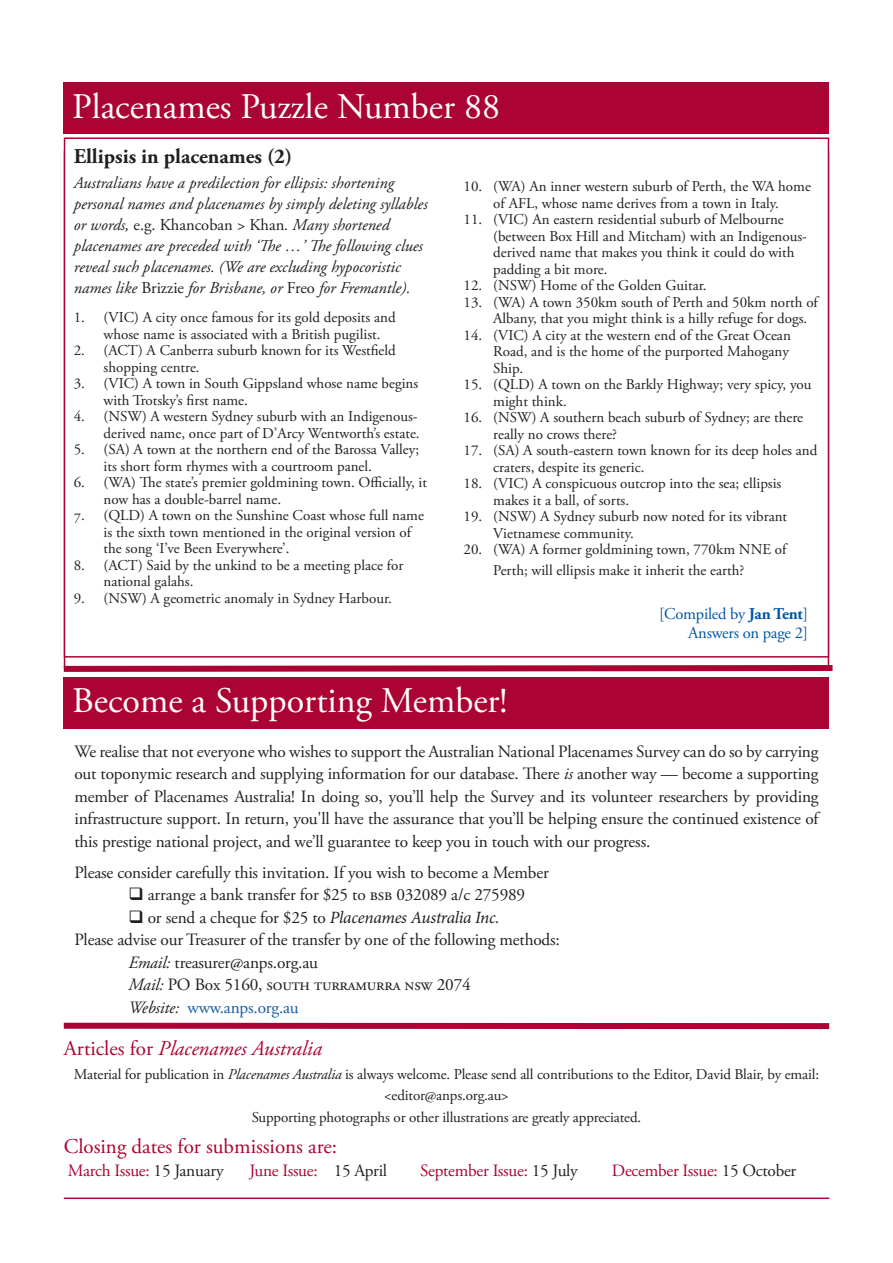
<style>
.page{position:relative;width:893px;height:1263px;background:#fff}
.page>*{position:absolute;margin:0;border:0;box-sizing:border-box;transform-origin:0 0}
.heading{font:36px "Adobe Garamond Pro";color:#fff}
.t1{font:italic 21px "Adobe Garamond Pro";color:#ab0333}
.t2{font:21px "Adobe Garamond Pro";color:#ab0333}
.Puzzle_intro{font:700 21px "Adobe Garamond Pro";color:#231f20}
.t3{font:17.25px/22.5px "Adobe Garamond Pro";letter-spacing:-.01em;color:#231f20;text-align:justify}
.t4{font:17.25px "Adobe Garamond Pro";letter-spacing:-.015em;color:#ab0333}
.t5{font:italic 17.25px "Minion Pro";letter-spacing:-.015em;color:#231f20}
.t6{font:700 17.25px "Adobe Garamond Pro";color:#231f20}
.Puzzle_intro-2{font:italic 16.5px/21px "Adobe Garamond Pro";color:#231f20}
.Puzzle_text{font:16.5px "Adobe Garamond Pro";letter-spacing:-.015em;color:#0155a5}
.t7{font:16.5px "Adobe Garamond Pro";color:#231f20}
.Puzzle_intro-3{font:15px/16.5px "Adobe Garamond Pro";color:#231f20}
.s1{font-style:normal}
.s2{font-weight:700}
.s3{font-style:italic}
.s4{font-family:"Adobe Garamond Pro";font-style:normal}
.s5{color:#175d9e}
.s6{color:#231f20}
</style>
<div class="page">
<div style="left:64px;top:83px;width:765px;height:51px;background:#ab0333"></div>
<div style="left:64px;top:677px;width:765px;height:51px;background:#ab0333"></div>
<div style="left:64px;top:1023px;width:765px;height:6px;background:#ab0333"></div>
<svg style="left:63px;top:662px;width:770px;height:10px"></svg>
<hr style="left:64px;top:1197px;width:765px;height:2px;background:#ab0333">
<h1 class="heading" style="left:72px;top:85px;width:429px">Placenames Puzzle Number 88</h1>
<p class="Puzzle_intro" style="left:74px;top:144px;width:220px">Ellipsis in placenames (2)</p>
<p class="Puzzle_intro-2" style="left:74px;top:173px;width:355px">Australians have a predilection for ellipsis: shortening personal names and placenames by simply deleting syllables or words, <span class="s1">e.g. Khancoban &gt; Khan</span>. Many shortened placenames are preceded with ‘The …’ The following clues reveal such placenames. (We are excluding hypocoristic names like <span class="s1">Brizzie</span> for Brisbane, or <span class="s1">Freo</span> for Fremantle).</p>
<p class="Puzzle_intro-3" style="left:104px;top:310px;width:294px;text-indent:-30px">1. (VIC) A city once famous for its gold deposits and whose name is associated with a British pugilist.</p>
<p class="Puzzle_intro-3" style="left:104px;top:343px;width:294px;text-indent:-30px">2. (ACT) A Canberra suburb known for its Westfield shopping centre.</p>
<p class="Puzzle_intro-3" style="left:104px;top:376px;width:316px;text-indent:-30px">3. (VIC) A town in South Gippsland whose name begins with Trotsky’s first name.</p>
<p class="Puzzle_intro-3" style="left:74px;top:409px;width:347px;text-align:right">4. (NSW) A western Sydney suburb with an Indigenous&shy;derived name, once part of D’Arcy Wentworth’s estate.</p>
<p class="Puzzle_intro-3" style="left:104px;top:442px;width:317px;text-indent:-30px">5. (SA) A town at the northern end of the Barossa Valley; its short form rhymes with a courtroom panel.</p>
<p class="Puzzle_intro-3" style="left:104px;top:475px;width:325px;text-indent:-30px">6. (WA) The state’s premier goldmining town. Officially, it now has a double-barrel name.</p>
<p class="Puzzle_intro-3" style="left:104px;top:508px;width:322px;text-indent:-30px">7. (QLD) A town on the Sunshine Coast whose full name is the sixth town mentioned in the original version of the song ‘I’ve Been Everywhere’.</p>
<p class="Puzzle_intro-3" style="left:104px;top:557px;width:301px;text-indent:-30px">8. (ACT) Said by the unkind to be a meeting place for national galahs.</p>
<p class="Puzzle_intro-3" style="left:74px;top:590px;width:320px">9. (NSW) A geometric anomaly in Sydney Harbour.</p>
<p class="t6" style="left:74px;top:158px;width:37px">Xxxx</p>
<p class="t7" style="left:78px;top:212px;width:236px">1. Capital city named after a queen</p>
<p class="Puzzle_intro-3" style="left:463px;top:179px;width:349px;text-align:center">10. (WA) An inner western suburb of Perth, the WA home of AFL, whose name derives from a town in Italy.</p>
<p class="Puzzle_intro-3" style="left:493px;top:212px;width:315px;text-indent:-30px">11. (VIC) An eastern residential suburb of Melbourne (between Box Hill and Mitcham) with an Indigenous&shy;derived name that makes you think it could do with padding a bit more.</p>
<p class="Puzzle_intro-3" style="left:463px;top:278px;width:245px">12. (NSW) Home of the Golden Guitar.</p>
<p class="Puzzle_intro-3" style="left:493px;top:294px;width:326px;text-indent:-30px">13. (WA) A town 350km south of Perth and 50km north of<br>Albany, that you might think is a hilly refuge for dogs.</p>
<p class="Puzzle_intro-3" style="left:493px;top:327px;width:299px;text-indent:-30px">14. (VIC) A city at the western end of the Great Ocean<br>Road, and is the home of the purported Mahogany<br>Ship.</p>
<p class="Puzzle_intro-3" style="left:493px;top:377px;width:320px;text-indent:-30px">15. (QLD) A town on the Barkly Highway; very spicy, you might think.</p>
<p class="Puzzle_intro-3" style="left:493px;top:410px;width:311px;text-indent:-30px">16. (NSW) A southern beach suburb of Sydney; are there really no crows there?</p>
<p class="Puzzle_intro-3" style="left:493px;top:443px;width:326px;text-indent:-30px">17. (SA) A south-eastern town known for its deep holes and craters, despite its generic.</p>
<p class="Puzzle_intro-3" style="left:493px;top:476px;width:290px;text-indent:-30px">18. (VIC) A conspicuous outcrop into the sea; ellipsis makes it a ball, of sorts.</p>
<p class="Puzzle_intro-3" style="left:493px;top:509px;width:295px;text-indent:-30px">19. (NSW) A Sydney suburb now noted for its vibrant<br>Vietnamese community.</p>
<p class="Puzzle_intro-3" style="left:493px;top:540px;width:295px;line-height:21px;text-indent:-30px">20. (WA) A former goldmining town, 770km NNE of<br>Perth; will ellipsis make it inherit the earth?</p>
<p class="Puzzle_text" style="left:659px;top:603px;width:150px">[Compiled by <span class="s2">Jan Tent</span>]</p>
<p class="Puzzle_text" style="left:688px;top:623px;width:121px">Answers on page 2]</p>
<p class="heading" style="left:72px;top:679px;width:437px">Become a Supporting Member!</p>
<p class="t3" style="left:74px;top:740px;width:746px">We realise that not everyone who wishes to support the Australian National Placenames Survey can do so by carrying out toponymic research and supplying information for our database. There <span class="s3">is</span> another way — become a supporting member of Placenames Australia! In doing so, you’ll help the Survey and its volunteer researchers by providing infrastructure support. In return, you'll have the assurance that you’ll be helping ensure the continued existence of this prestige national project, and we’ll guarantee to keep you in touch with our progress.</p>
<p class="t3" style="left:74px;top:861px;width:476px">Please consider carefully this invitation. If you wish to become a Member</p>
<p class="t3" style="left:128px;top:884px;width:398px">❑ arrange a bank transfer for $25 to bsb 032089 a/c 275989</p>
<p class="t5" style="left:128px;top:905px;width:373px">❑ <span class="s4">or send a cheque for $25 to</span> Placenames Australia Inc.</p>
<p class="t3" style="left:128px;top:929px;width:433px;text-align:left;text-indent:-54px">Please advise our Treasurer of the transfer by one of the following methods:<br><span class="s3">Email:</span> treasurer@anps.org.au<br><span class="s3">Mail:</span> PO Box 5160, south turramurra nsw 2074<br><span class="s3">Website:</span> <span class="s5">www.anps.org.au</span></p>
<h2 class="t1" style="left:64px;top:1036px;width:260px"><span class="s1">Articles for</span> Placenames Australia</h2>
<p class="Puzzle_intro-3" style="left:74px;top:1065px;width:747px;line-height:20.2px;text-align:center">Material for publication in <span class="s3">Placenames Australia</span> is always welcome. Please send all contributions to the Editor, David Blair, by email: &lt;editor@anps.org.au&gt;</p>
<p class="Puzzle_intro-3" style="left:252px;top:1110px;width:391px">Supporting photographs or other illustrations are greatly appreciated.</p>
<h2 class="t2" style="left:64px;top:1134px;width:275px">Closing dates for submissions are:</h2>
<p class="t4" style="left:68px;top:1160px;width:157px">March Issue: <span class="s6">15 January</span></p>
<p class="t4" style="left:249px;top:1160px;width:139px">June Issue: <span class="s6">15 April</span></p>
<p class="t4" style="left:420px;top:1160px;width:159px">September Issue: <span class="s6">15 July</span></p>
<p class="t4" style="left:612px;top:1160px;width:186px">December Issue: <span class="s6">15 October</span></p>
</div>
